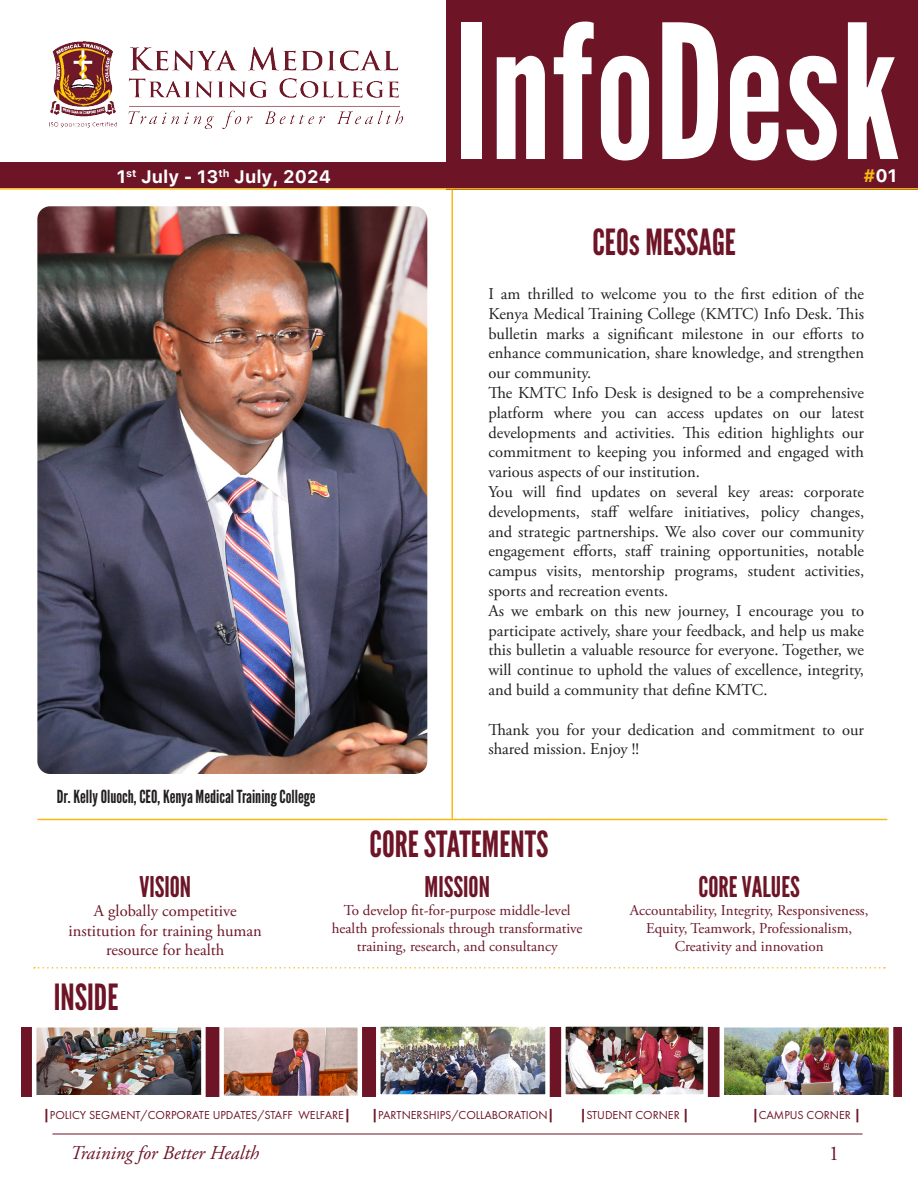
<style>
.page{position:relative;width:918px;height:1188px;background:#fff}
.page>*{position:absolute;margin:0;border:0;box-sizing:border-box;transform-origin:0 0}
.t1{font:186px "League Gothic";color:#fff}
.t2{font:36px "League Gothic";color:#6d1527}
.t3{font:28.5px "League Gothic";color:#6d1527}
.t4{font:21px "Adobe Garamond Pro";color:#6d1527}
.t5{font:italic 19.5px "Adobe Garamond Pro";color:#6d1527}
.t6{font:18px "League Gothic";color:#231f20}
.t7{font:700 18px "Galvji";color:#fff}
.t8{font:16.5px/19.8px "Adobe Garamond Pro";color:#231f20;text-align:justify}
.t9{font:16.5px/19.5px "Adobe Garamond Pro";color:#6d1527;text-align:center}
.t10{font:15px/18px "Adobe Garamond Pro";color:#6d1527;text-align:center}
.t11{font:12px "Futura PT";color:#6d1527}
.s1{color:#f8b916}
.s2{font-weight:700;font-size:13.5px}
</style>
<div class="page">
<hr style="left:52px;top:1134px;width:810px;height:1px;background:#6d1527">
<div style="left:447px;top:0;width:471px;height:189px;background:#6d1527"></div>
<svg style="left:0;top:6px;width:918px;height:184px"></svg>
<img style="left:37px;top:206px;width:390px;height:568px">
<hr style="left:451px;top:190px;width:2px;height:629px;background:#f8b916">
<hr style="left:37px;top:819px;width:850px;height:1px;background:#f8b916">
<svg style="left:34px;top:967px;width:851px;height:2px"></svg>
<div style="left:0;top:162px;width:454px;height:26px;background:#6d1527"></div>
<img style="left:26px;top:25px;width:393px;height:123px">
<div style="left:21px;top:1027px;width:881px;height:69px;background:#6d1527"></div>
<img style="left:217px;top:1027px;width:147px;height:70px">
<img style="left:37px;top:1028px;width:164px;height:66px">
<div style="left:32px;top:1023px;width:174px;height:76px;border:4px solid #fff"></div>
<img style="left:381px;top:1027px;width:164px;height:67px">
<div style="left:376px;top:1022px;width:174px;height:77px;border:4px solid #fff"></div>
<img style="left:725px;top:1028px;width:163px;height:66px">
<div style="left:720px;top:1023px;width:173px;height:76px;border:4px solid #fff"></div>
<img style="left:566px;top:1027px;width:137px;height:67px">
<div style="left:561px;top:1022px;width:147px;height:77px;border:4px solid #fff"></div>
<p class="t7" style="left:117px;top:166px;width:216px">1<sup>st</sup> July - 13<sup>th</sup> July, 2024</p>
<p class="t6" style="left:57px;top:786px;width:261px">Dr. Kelly Oluoch, CEO, Kenya Medical Training College</p>
<p class="t1" style="left:454px;top:-18px;width:446px">InfoDesk</p>
<p class="t7" style="left:864px;top:165px;width:35px"><span class="s1">#</span>01</p>
<p class="t2" style="left:593px;top:221px;width:145px">CEOs MESSAGE</p>
<p class="t8" style="left:488px;top:285px;width:377px">I am thrilled to welcome you to the first edition of the Kenya Medical Training College (KMTC) Info Desk. This bulletin marks a significant milestone in our efforts to enhance communication, share knowledge, and strengthen our community.</p>
<p class="t8" style="left:488px;top:384px;width:377px">The KMTC Info Desk is designed to be a comprehensive platform where you can access updates on our latest developments and activities. This edition highlights our commitment to keeping you informed and engaged with various aspects of our institution.</p>
<p class="t8" style="left:488px;top:483px;width:377px">You will find updates on several key areas: corporate developments, staff welfare initiatives, policy changes, and strategic partnerships. We also cover our community engagement efforts, staff training opportunities, notable campus visits, mentorship programs, student activities, sports and recreation events.</p>
<p class="t8" style="left:488px;top:601px;width:377px">As we embark on this new journey, I encourage you to participate actively, share your feedback, and help us make this bulletin a valuable resource for everyone. Together, we will continue to uphold the values of excellence, integrity, and build a community that define KMTC.</p>
<p class="t8" style="left:488px;top:720px;width:377px">Thank you for your dedication and commitment to our shared mission. Enjoy !!</p>
<p class="t2" style="left:370px;top:823px;width:180px">CORE STATEMENTS</p>
<p class="t3" style="left:139px;top:869px;width:53px">VISION</p>
<p class="t9" style="left:69px;top:902px;width:195px">A globally competitive institution for training human resource for health</p>
<p class="t2" style="left:54px;top:976px;width:66px">INSIDE</p>
<p class="t3" style="left:425px;top:869px;width:67px">MISSION</p>
<p class="t10" style="left:332px;top:901px;width:252px">To develop fit-for-purpose middle-level health professionals through transformative training, research, and consultancy</p>
<p class="t3" style="left:699px;top:869px;width:103px">CORE VALUES</p>
<p class="t10" style="left:630px;top:901px;width:240px">Accountability, Integrity, Responsiveness,<br>Equity, Teamwork, Professionalism,<br>Creativity and innovation</p>
<p class="t11" style="left:43px;top:1108px;width:309px"><span class="s2">|</span>POLICY SEGMENT/CORPORATE UPDATES/STAFF WELFARE<span class="s2">|</span></p>
<p class="t11" style="left:371px;top:1108px;width:184px"><span class="s2">|</span>PARTNERSHIPS/COLLABORATION<span class="s2">|</span></p>
<p class="t11" style="left:580px;top:1108px;width:111px"><span class="s2">|</span>STUDENT CORNER <span class="s2">|</span></p>
<p class="t11" style="left:752px;top:1108px;width:110px"><span class="s2">|</span>CAMPUS CORNER <span class="s2">|</span></p>
<p class="t5" style="left:70px;top:1141px;width:190px">Training for Better Health</p>
<p class="t4" style="left:829px;top:1140px;width:12px">1</p>
</div>
